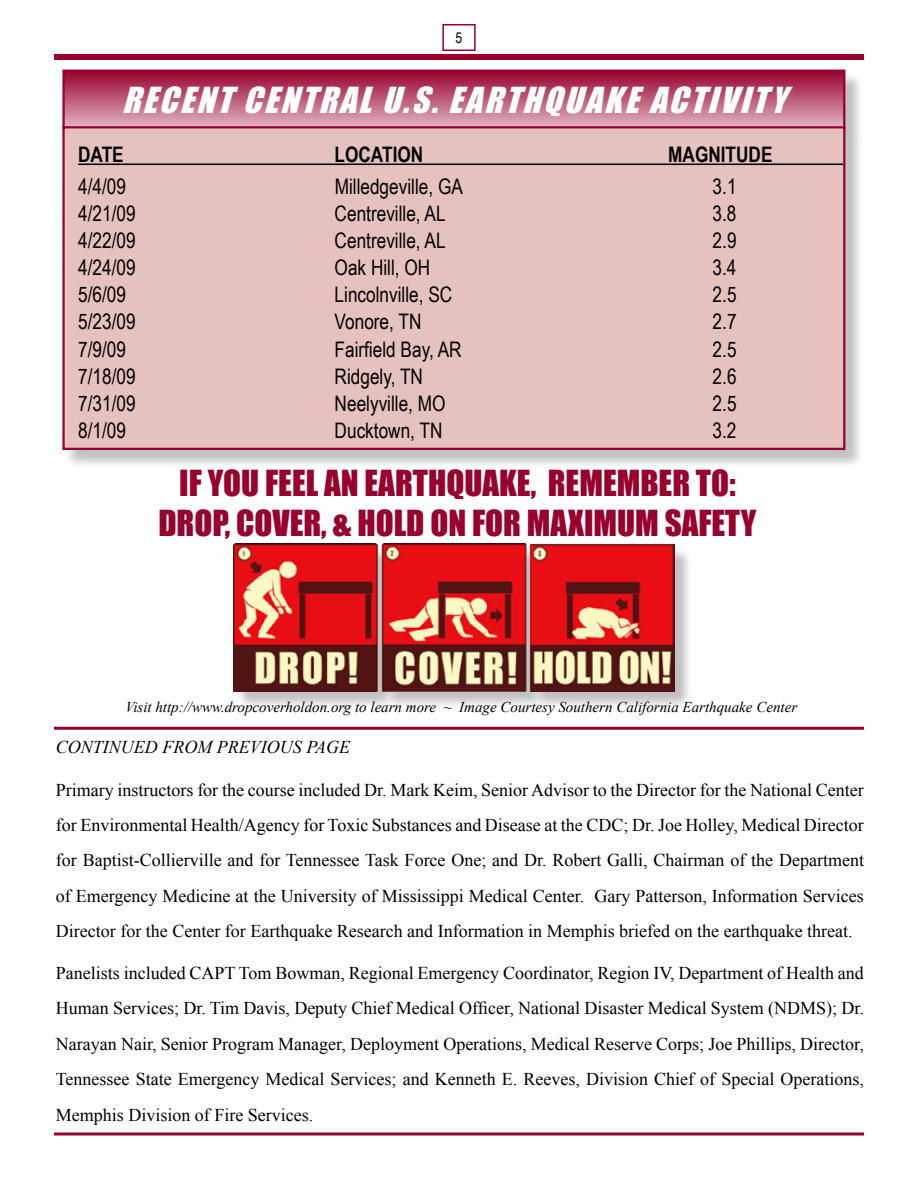
<style>
.page{position:relative;width:918px;height:1188px;background:#fff}
.page>*{position:absolute;margin:0;border:0;box-sizing:border-box;transform-origin:0 0}
.t1{font:33px/39.6px "Impact";color:#98002e;text-align:center}
.t2{font:italic 33px "Impact";color:#fff}
.t3{font:21.45px "Arial Narrow";color:#000}
.t4{font:700 21.45px "Arial Narrow";color:#000}
.t5{font:18px/35.4px "Times New Roman";color:#000;text-align:justify}
.t6{font:italic 18px "Times New Roman";color:#000}
.t7{font:italic 15px "Times New Roman";color:#000}
</style>
<div class="page">
<hr style="left:54px;top:1133px;width:810px;height:2px;background:#98002e">
<div style="left:54px;top:54px;width:810px;height:6px;background:#98002e"></div>
<div style="left:442px;top:24px;width:34px;height:27px;border:2px solid #98002e"></div>
<div style="left:64px;top:71px;width:802px;height:400px;background:#000;opacity:.25"></div>
<div style="left:64px;top:71px;width:780px;height:57px;background:linear-gradient(to bottom,#990330,#e1b5c3)"></div>
<div style="left:62px;top:70px;width:783px;height:59px;border:2px solid #98002e"></div>
<div style="left:64px;top:127px;width:780px;height:322px;background:#e6c2be"></div>
<hr style="left:78px;top:163px;width:765px;height:2px;background:#000">
<div style="left:62px;top:126px;width:783px;height:324px;border:2px solid #98002e"></div>
<div style="left:235px;top:545px;width:460px;height:167px;background:#000;opacity:.25"></div>
<img style="left:233px;top:544px;width:441px;height:147px">
<hr style="left:54px;top:727px;width:810px;height:3px;background:#98002e">
<h1 class="t2" style="left:122px;top:74px;width:679px">RECENTCENTRALU.S.EARTHQUAKEACTIVITY</h1>
<p class="t4" style="left:78px;top:138px;width:47px">DATE</p>
<p class="t4" style="left:335px;top:138px;width:90px">LOCATION</p>
<p class="t4" style="left:668px;top:138px;width:106px">MAGNITUDE</p>
<p class="t3" style="left:78px;top:170px;width:49px">4/4/09</p>
<p class="t3" style="left:335px;top:170px;width:172px">Milledgeville, GA 3</p>
<p class="t3" style="left:722px;top:170px;width:16px">.1</p>
<p class="t3" style="left:78px;top:197px;width:59px">4/21/09</p>
<p class="t3" style="left:335px;top:197px;width:158px">Centreville, AL 3</p>
<p class="t3" style="left:722px;top:197px;width:16px">.8</p>
<p class="t3" style="left:78px;top:225px;width:59px">4/22/09</p>
<p class="t3" style="left:335px;top:225px;width:113px">Centreville, AL</p>
<p class="t3" style="left:713px;top:225px;width:25px">2.9</p>
<p class="t3" style="left:78px;top:252px;width:59px">4/24/09</p>
<p class="t3" style="left:335px;top:252px;width:139px">Oak Hill, OH 3</p>
<p class="t3" style="left:722px;top:252px;width:15px">.4</p>
<p class="t3" style="left:78px;top:279px;width:49px">5/6/09</p>
<p class="t3" style="left:335px;top:279px;width:119px">Lincolnville, SC</p>
<p class="t3" style="left:713px;top:279px;width:25px">2.5</p>
<p class="t3" style="left:78px;top:306px;width:59px">5/23/09</p>
<p class="t3" style="left:335px;top:306px;width:88px">Vonore, TN</p>
<p class="t3" style="left:713px;top:306px;width:25px">2.7</p>
<p class="t3" style="left:78px;top:333px;width:49px">7/9/09</p>
<p class="t3" style="left:335px;top:333px;width:129px">Fairfield Bay, AR</p>
<p class="t3" style="left:713px;top:333px;width:25px">2.5</p>
<p class="t3" style="left:78px;top:360px;width:59px">7/18/09</p>
<p class="t3" style="left:335px;top:360px;width:90px">Ridgely, TN</p>
<p class="t3" style="left:713px;top:360px;width:25px">2.6</p>
<p class="t3" style="left:78px;top:388px;width:59px">7/31/09</p>
<p class="t3" style="left:335px;top:388px;width:112px">Neelyville, MO</p>
<p class="t3" style="left:713px;top:388px;width:25px">2.5</p>
<p class="t3" style="left:78px;top:415px;width:49px">8/1/09</p>
<p class="t3" style="left:335px;top:415px;width:149px">Ducktown, TN 3</p>
<p class="t3" style="left:722px;top:415px;width:16px">.2</p>
<h1 class="t1" style="left:158px;top:463px;width:600px">IF YOU FEEL AN EARTHQUAKE, REMEMBER TO:<br>DROP, COVER, &amp; HOLD ON FOR MAXIMUM SAFETY</h1>
<p class="t7" style="left:125px;top:696px;width:673px">Visit http://www.dropcoverholdon.org to learn more ~ Image Courtesy Southern California Earthquake Center</p>
<p class="t6" style="left:56px;top:735px;width:296px">CONTINUED FROM PREVIOUS PAGE</p>
<p class="t5" style="left:56px;top:772px;width:810px">Primary instructors for the course included Dr. Mark Keim, Senior Advisor to the Director for the National Center for Environmental Health/Agency for Toxic Substances and Disease at the CDC; Dr. Joe Holley, Medical Director for Baptist-Collierville and for Tennessee Task Force One; and Dr. Robert Galli, Chairman of the Department of Emergency Medicine at the University of Mississippi Medical Center. Gary Patterson, Information Services Director for the Center for Earthquake Research and Information in Memphis briefed on the earthquake threat.</p>
<p class="t5" style="left:56px;top:955px;width:810px">Panelists included CAPT Tom Bowman, Regional Emergency Coordinator, Region IV, Department of Health and Human Services; Dr. Tim Davis, Deputy Chief Medical Officer, National Disaster Medical System (NDMS); Dr.<br>Narayan Nair, Senior Program Manager, Deployment Operations, Medical Reserve Corps; Joe Phillips, Director, Tennessee State Emergency Medical Services; and Kenneth E. Reeves, Division Chief of Special Operations, Memphis Division of Fire Services.</p>
</div>
